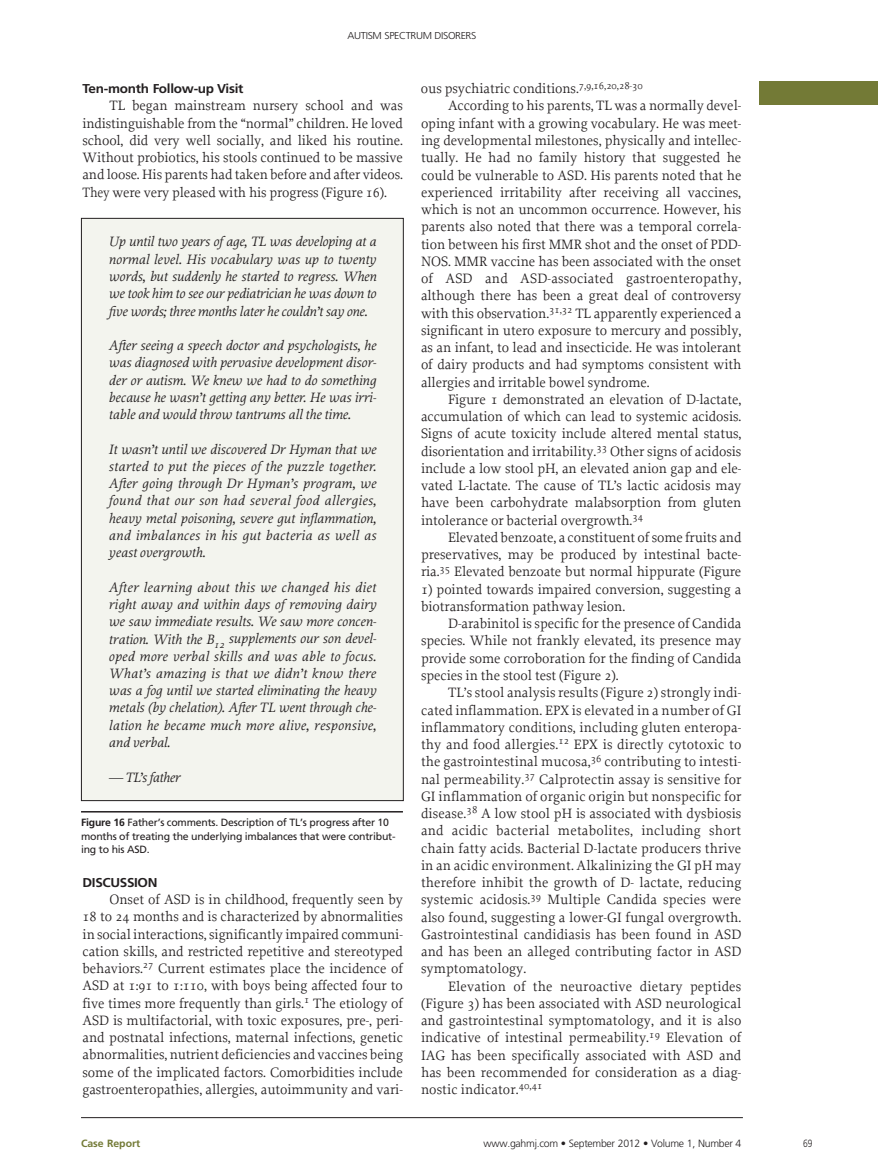
<style>
.page{position:relative;width:878px;height:1175px;background:#fff}
.page>*{position:absolute;margin:0;border:0;box-sizing:border-box;transform-origin:0 0}
.t1{font:14.25px/17.2px "Proforma";letter-spacing:-.005em;color:#231f20;text-align:justify}
.t2{font:italic 14.25px/17.2px "Proforma";color:#231f20;text-align:justify}
.t3{font:14.25px "Proforma";letter-spacing:.015em;color:#231f20}
.t4{font:italic 14.25px "Proforma";letter-spacing:-.02em;color:#231f20}
.t5{font:700 12.9px "Frutiger AACN";letter-spacing:-.02em;color:#231f20;scale:1.05 1}
.t6{font:10.5px/13.5px "Frutiger AACN";letter-spacing:-.02em;color:#231f20}
.t7{font:300 10.5px "Frutiger AACN";letter-spacing:-.025em;color:#231f20}
.t8{font:700 10.5px "Frutiger AACN";color:#737a36}
.t9{font:300 10.5px "Frutiger AACN";letter-spacing:-.025em;color:#231f20;scale:.8 1}
.t10{font:300 10.05px "Frutiger AACN";color:#231f20;scale:1.05 1}
.s1{font-weight:700}
</style>
<div class="page">
<hr style="left:81px;top:1117px;width:661px;height:1px;background:#231f20">
<div style="left:81px;top:218px;width:322px;height:582px;background:#f3f4ee"></div>
<hr style="left:81px;top:811px;width:322px;height:1px;background:#231f20">
<div style="left:759px;top:81px;width:119px;height:23px;background:#737a36"></div>
<p class="t10" style="left:347px;top:30px;width:13px">Autism</p>
<p class="t10" style="left:384px;top:30px;width:7px">spectrum</p>
<p class="t10" style="left:434px;top:30px;width:6px">disorers</p>
<p class="t5" style="left:82px;top:81px;width:155px">Ten-month Follow-up Visit</p>
<p class="t1" style="left:82px;top:97px;width:322px;text-indent:27px">TL began mainstream nursery school and was indistinguishable from the “normal” children. He loved school, did very well socially, and liked his routine.<br>Without probiotics, his stools continued to be massive and loose. His parents had taken before and after videos.<br>They were very pleased with his progress (Figure 16).</p>
<p class="t2" style="left:109px;top:233px;width:269px">Up until two years of age, TL was developing at a normal level. His vocabulary was up to twenty words, but suddenly he started to regress. When we took him to see our pediatrician he was down to five words; three months later he couldn’t say one.</p>
<p class="t2" style="left:109px;top:336px;width:269px">After seeing a speech doctor and psychologists, he was diagnosed with pervasive development disor&shy;der or autism. We knew we had to do something because he wasn’t getting any better. He was irri&shy;table and would throw tantrums all the time.</p>
<p class="t2" style="left:109px;top:440px;width:269px">It wasn’t until we discovered Dr Hyman that we started to put the pieces of the puzzle together.<br>After going through Dr Hyman’s program, we found that our son had several food allergies, heavy metal poisoning, severe gut inflammation, and imbalances in his gut bacteria as well as yeast overgrowth.</p>
<p class="t2" style="left:109px;top:578px;width:269px">After learning about this we changed his diet right away and within days of removing dairy we saw immediate results. We saw more concen&shy;tration. With the B<sub>12</sub> supplements our son devel&shy;oped more verbal skills and was able to focus.<br>What’s amazing is that we didn’t know there was a fog until we started eliminating the heavy metals (by chelation). After TL went through che&shy;lation he became much more alive, responsive, and verbal.</p>
<p class="t4" style="left:109px;top:768px;width:73px">— TL’s father</p>
<p class="t6" style="left:81px;top:815px;width:316px"><span class="s1">Figure 16</span> Father’s comments. Description of TL’s progress after 10 months of treating the underlying imbalances that were contribut&shy;ing to his ASD.</p>
<p class="t5" style="left:82px;top:874px;width:73px">DISCUSSION</p>
<p class="t1" style="left:82px;top:890px;width:322px;text-indent:27px">Onset of ASD is in childhood, frequently seen by 18 to 24 months and is characterized by abnormalities in social interactions, significantly impaired communi&shy;cation skills, and restricted repetitive and stereotyped behaviors.<sup>27</sup> Current estimates place the incidence of ASD at 1:91 to 1:110, with boys being affected four to five times more frequently than girls.<sup>1</sup> The etiology of ASD is multifactorial, with toxic exposures, pre-, peri&shy;and postnatal infections, maternal infections, genetic abnormalities, nutrient deficiencies and vaccines being some of the implicated factors. Comorbidities include gastroenteropathies, allergies, autoimmunity and vari-</p>
<p class="t1" style="left:421px;top:80px;width:223px">ous psychiatric conditions.<sup>7,9,16,20,28-30</sup></p>
<p class="t1" style="left:448px;top:97px;width:295px">According to his parents, TL was a normally devel-</p>
<p class="t1" style="left:421px;top:114px;width:322px">oping infant with a growing vocabulary. He was meet-</p>
<p class="t1" style="left:421px;top:131px;width:322px">ing developmental milestones, physically and intellec-</p>
<p class="t1" style="left:421px;top:149px;width:322px">tually. He had no family history that suggested he</p>
<p class="t1" style="left:421px;top:166px;width:322px">could be vulnerable to ASD. His parents noted that he</p>
<p class="t1" style="left:421px;top:183px;width:321px">experienced irritability after receiving all vaccines,</p>
<p class="t1" style="left:421px;top:201px;width:322px">which is not an uncommon occurrence. However, his</p>
<p class="t1" style="left:421px;top:218px;width:322px">parents also noted that there was a temporal correla-</p>
<p class="t1" style="left:421px;top:235px;width:322px">tion between his first MMR shot and the onset of PDD-</p>
<p class="t1" style="left:421px;top:252px;width:322px">NOS. MMR vaccine has been associated with the onset</p>
<p class="t3" style="left:421px;top:270px;width:322px">of ASD and ASD-associated gastroenteropathy,</p>
<p class="t1" style="left:421px;top:287px;width:322px">although there has been a great deal of controversy</p>
<p class="t1" style="left:421px;top:304px;width:322px">with this observation.<sup>31,32</sup> TL apparently experienced a</p>
<p class="t1" style="left:421px;top:321px;width:322px">significant in utero exposure to mercury and possibly,</p>
<p class="t1" style="left:421px;top:338px;width:322px">as an infant, to lead and insecticide. He was intolerant</p>
<p class="t1" style="left:421px;top:356px;width:322px">of dairy products and had symptoms consistent with</p>
<p class="t1" style="left:421px;top:373px;width:230px">allergies and irritable bowel syndrome.</p>
<p class="t1" style="left:448px;top:390px;width:295px">Figure 1 demonstrated an elevation of D-lactate,</p>
<p class="t1" style="left:421px;top:408px;width:322px">accumulation of which can lead to systemic acidosis.</p>
<p class="t1" style="left:421px;top:425px;width:322px">Signs of acute toxicity include altered mental status,</p>
<p class="t1" style="left:421px;top:442px;width:322px">disorientation and irritability.<sup>33</sup> Other signs of acidosis</p>
<p class="t1" style="left:421px;top:459px;width:322px">include a low stool pH, an elevated anion gap and ele-</p>
<p class="t1" style="left:421px;top:476px;width:322px">vated L-lactate. The cause of TL’s lactic acidosis may</p>
<p class="t1" style="left:421px;top:494px;width:322px">have been carbohydrate malabsorption from gluten</p>
<p class="t1" style="left:421px;top:511px;width:223px">intolerance or bacterial overgrowth.<sup>34</sup></p>
<p class="t1" style="left:448px;top:528px;width:295px">Elevated benzoate, a constituent of some fruits and</p>
<p class="t1" style="left:421px;top:545px;width:322px">preservatives, may be produced by intestinal bacte-</p>
<p class="t1" style="left:421px;top:563px;width:322px">ria.<sup>35</sup> Elevated benzoate but normal hippurate (Figure</p>
<p class="t1" style="left:421px;top:580px;width:322px">1) pointed towards impaired conversion, suggesting a biotransformation pathway lesion.</p>
<p class="t1" style="left:421px;top:614px;width:322px;text-indent:27px">D-arabinitol is specific for the presence of Candida species. While not frankly elevated, its presence may provide some corroboration for the finding of Candida species in the stool test (Figure 2).</p>
<p class="t1" style="left:421px;top:684px;width:322px;text-indent:27px">TL’s stool analysis results (Figure 2) strongly indi&shy;cated inflammation. EPX is elevated in a number of GI inflammatory conditions, including gluten enteropa&shy;thy and food allergies.<sup>12</sup> EPX is directly cytotoxic to the gastrointestinal mucosa,<sup>36</sup> contributing to intesti&shy;nal permeability.<sup>37</sup> Calprotectin assay is sensitive for GI inflammation of organic origin but nonspecific for disease.<sup>38</sup> A low stool pH is associated with dysbiosis and acidic bacterial metabolites, including short chain fatty acids. Bacterial D-lactate producers thrive in an acidic environment. Alkalinizing the GI pH may therefore inhibit the growth of D- lactate, reducing systemic acidosis.<sup>39</sup> Multiple Candida species were also found, suggesting a lower-GI fungal overgrowth.<br>Gastrointestinal candidiasis has been found in ASD and has been an alleged contributing factor in ASD symptomatology.</p>
<p class="t1" style="left:421px;top:977px;width:322px;text-indent:27px">Elevation of the neuroactive dietary peptides (Figure 3) has been associated with ASD neurological and gastrointestinal symptomatology, and it is also indicative of intestinal permeability.<sup>19</sup> Elevation of IAG has been specifically associated with ASD and has been recommended for consideration as a diag&shy;nostic indicator.<sup>40,41</sup></p>
<p class="t8" style="left:81px;top:1136px;width:61px">Case Report</p>
<p class="t7" style="left:483px;top:1137px;width:259px">www.gahmj.com • September 2012 • Volume 1, Number 4</p>
<p class="t9" style="left:803px;top:1137px;width:13px">69</p>
</div>
